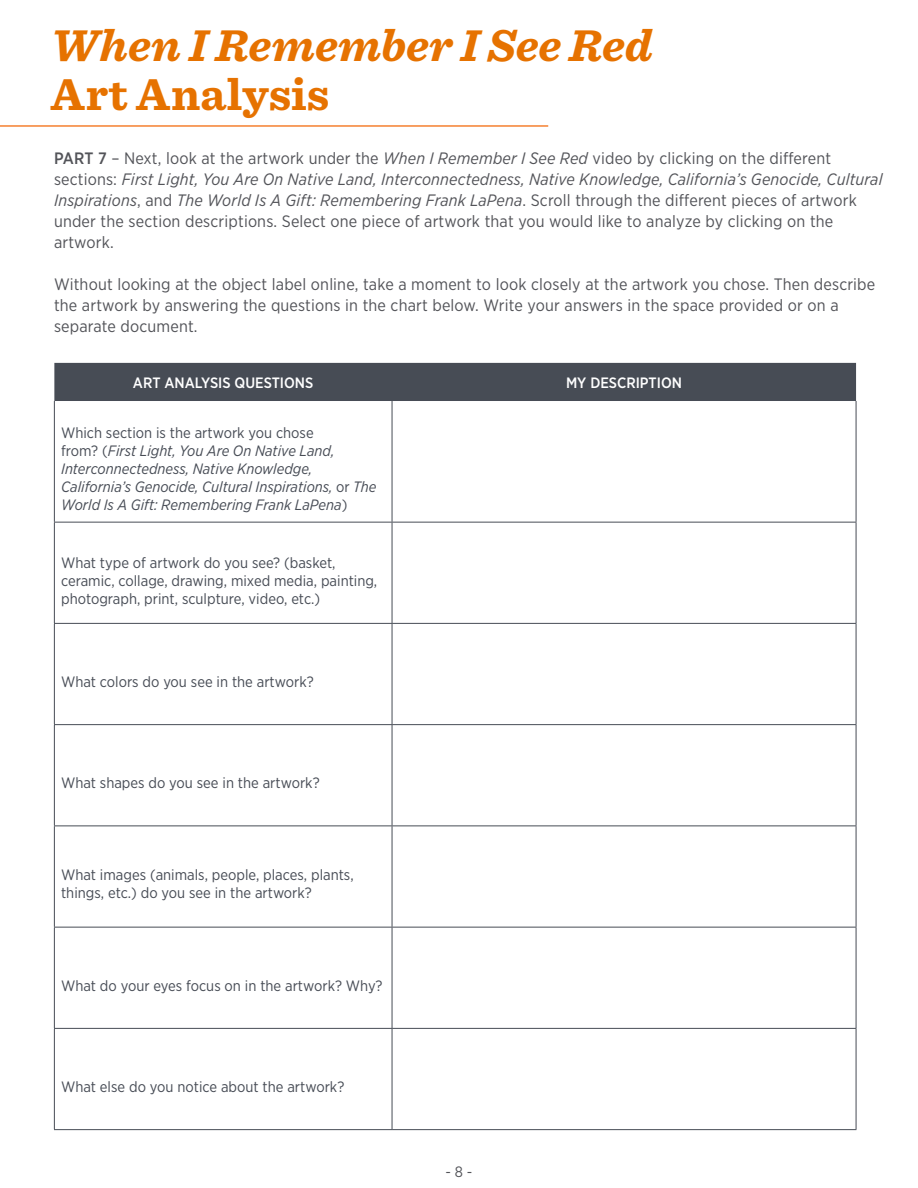
<style>
.page{position:relative;width:918px;height:1188px;background:#fff}
.page>*{position:absolute;margin:0;border:0;box-sizing:border-box;transform-origin:0 0}
.t1{font:italic 700 46.5px "Sentinel";letter-spacing:.005em;color:#e67200}
.t2{font:700 46.5px "Sentinel";letter-spacing:.005em;color:#e67200}
.t3{font:16.5px/21px "Gotham Narrow";letter-spacing:.01em;color:#535459}
.t4{font:15px/18px "Gotham Narrow";color:#474c55}
.t5{font:italic 15px/18px "Gotham Narrow";color:#474c55}
.t6{font:500 15px "Gotham Narrow";color:#fff}
.t7{font:15px "Gotham Narrow";color:#535459}
.s1{font-weight:500}
.s2{font-style:italic}
.s3{font-style:normal}
</style>
<div class="page">
<hr style="left:0;top:125px;width:548px;height:2px;background:#f47721">
<div style="left:54px;top:363px;width:802px;height:38px;background:#474c55"></div>
<hr style="left:54px;top:401px;width:1px;height:121px;background:#474c55">
<hr style="left:392px;top:401px;width:1px;height:121px;background:#474c55">
<hr style="left:856px;top:401px;width:1px;height:121px;background:#474c55">
<hr style="left:54px;top:522px;width:338px;height:1px;background:#474c55">
<hr style="left:54px;top:523px;width:1px;height:100px;background:#474c55">
<hr style="left:392px;top:522px;width:464px;height:1px;background:#474c55">
<hr style="left:392px;top:523px;width:1px;height:100px;background:#474c55">
<hr style="left:856px;top:523px;width:1px;height:100px;background:#474c55">
<hr style="left:54px;top:624px;width:1px;height:100px;background:#474c55">
<hr style="left:392px;top:624px;width:1px;height:100px;background:#474c55">
<hr style="left:856px;top:624px;width:1px;height:100px;background:#474c55">
<hr style="left:54px;top:725px;width:1px;height:101px;background:#474c55">
<hr style="left:392px;top:725px;width:1px;height:101px;background:#474c55">
<hr style="left:856px;top:725px;width:1px;height:101px;background:#474c55">
<hr style="left:54px;top:826px;width:1px;height:101px;background:#474c55">
<hr style="left:392px;top:826px;width:1px;height:101px;background:#474c55">
<hr style="left:856px;top:826px;width:1px;height:101px;background:#474c55">
<hr style="left:54px;top:928px;width:1px;height:100px;background:#474c55">
<hr style="left:392px;top:928px;width:1px;height:100px;background:#474c55">
<hr style="left:856px;top:928px;width:1px;height:100px;background:#474c55">
<hr style="left:54px;top:1029px;width:1px;height:100px;background:#474c55">
<hr style="left:392px;top:1029px;width:1px;height:100px;background:#474c55">
<hr style="left:856px;top:1029px;width:1px;height:100px;background:#474c55">
<hr style="left:54px;top:623px;width:338px;height:1px;background:#474c55">
<hr style="left:392px;top:623px;width:464px;height:1px;background:#474c55">
<hr style="left:54px;top:724px;width:338px;height:1px;background:#474c55">
<hr style="left:392px;top:724px;width:464px;height:1px;background:#474c55">
<hr style="left:54px;top:826px;width:338px;height:1px;background:#474c55">
<hr style="left:392px;top:826px;width:464px;height:1px;background:#474c55">
<hr style="left:54px;top:927px;width:338px;height:1px;background:#474c55">
<hr style="left:392px;top:927px;width:464px;height:1px;background:#474c55">
<hr style="left:54px;top:1028px;width:338px;height:1px;background:#474c55">
<hr style="left:392px;top:1028px;width:464px;height:1px;background:#474c55">
<hr style="left:54px;top:1129px;width:338px;height:1px;background:#474c55">
<hr style="left:392px;top:1129px;width:464px;height:1px;background:#474c55">
<h1 class="t1" style="left:51px;top:9px;width:603px">When I Remember I See Red</h1>
<h1 class="t2" style="left:51px;top:58px;width:280px">Art Analysis</h1>
<p class="t3" style="left:54px;top:148px;width:830px"><span class="s1">PART 7</span> – Next, look at the artwork under the <span class="s2">When I Remember I See Red</span> video by clicking on the different sections: <span class="s2">First Light, You Are On Native Land, Interconnectedness, Native Knowledge, California’s Genocide, Cultural Inspirations</span>, and <span class="s2">The World Is A Gift: Remembering Frank LaPena</span>. Scroll through the different pieces of artwork under the section descriptions. Select one piece of artwork that you would like to analyze by clicking on the artwork.</p>
<p class="t3" style="left:54px;top:274px;width:823px">Without looking at the object label online, take a moment to look closely at the artwork you chose. Then describe the artwork by answering the questions in the chart below. Write your answers in the space provided or on a separate document.</p>
<p class="t6" style="left:133px;top:373px;width:182px">ART ANALYSIS QUESTIONS</p>
<p class="t6" style="left:566px;top:373px;width:118px">MY DESCRIPTION</p>
<p class="t5" style="left:61px;top:424px;width:317px"><span class="s3">Which section is the artwork you chose<br>from? (</span>First Light, You Are On Native Land, Interconnectedness, Native Knowledge, California’s Genocide, Cultural Inspirations, <span class="s3">or</span> The World Is A Gift: Remembering Frank LaPena<span class="s3">)</span></p>
<p class="t4" style="left:61px;top:553px;width:318px">What type of artwork do you see? (basket, ceramic, collage, drawing, mixed media, painting, photograph, print, sculpture, video, etc.)</p>
<p class="t4" style="left:61px;top:672px;width:254px">What colors do you see in the artwork?</p>
<p class="t4" style="left:61px;top:773px;width:260px">What shapes do you see in the artwork?</p>
<p class="t4" style="left:61px;top:866px;width:294px">What images (animals, people, places, plants, things, etc.) do you see in the artwork?</p>
<p class="t4" style="left:61px;top:976px;width:323px">What do your eyes focus on in the artwork? Why?</p>
<p class="t4" style="left:61px;top:1077px;width:285px">What else do you notice about the artwork?</p>
<p class="t7" style="left:445px;top:1162px;width:29px">- 8 -</p>
</div>
